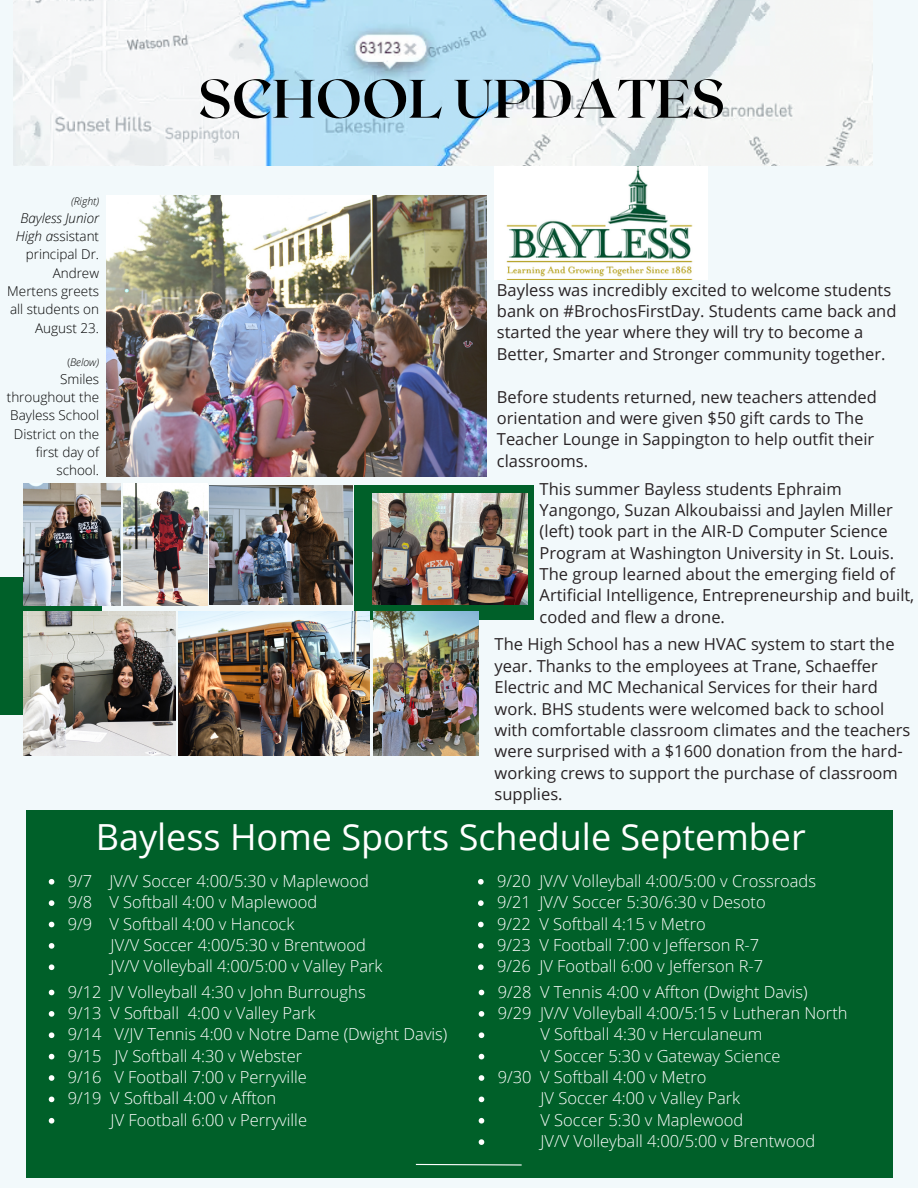
<style>
.page{position:relative;width:918px;height:1188px;background:#f2f9fb}
.page>*{position:absolute;margin:0;border:0;box-sizing:border-box;transform-origin:0 0}
.t1{font:700 54px "Roxborough CF";color:#000}
.t2{font:36px "Open Sans";color:#fff}
.t3{font:16.5px/21.3px "Open Sans";color:#282224}
.t4{font:300 16.5px/21.3px "Open Sans";color:#fff}
.t5{font:300 13.5px/18.5px "Open Sans";color:#000;text-align:right}
.t6{font:italic 300 10.5px "Open Sans";color:#000}
.s1{font-style:italic}
.s2{font-style:normal}
</style>
<div class="page">
<div style="left:0;top:578px;width:102px;height:137px;background:#006029"></div>
<img style="left:495px;top:165px;width:212px;height:114px">
<img style="left:13px;top:0;width:860px;height:165px">
<div style="left:26px;top:810px;width:867px;height:368px;background:#006029"></div>
<svg style="left:415px;top:1163px;width:107px;height:3px"></svg>
<svg style="left:49px;top:879px;width:5px;height:6px"></svg>
<svg style="left:49px;top:900px;width:5px;height:6px"></svg>
<svg style="left:49px;top:922px;width:5px;height:5px"></svg>
<svg style="left:49px;top:943px;width:5px;height:6px"></svg>
<svg style="left:49px;top:964px;width:5px;height:6px"></svg>
<svg style="left:478px;top:879px;width:6px;height:6px"></svg>
<svg style="left:478px;top:900px;width:6px;height:6px"></svg>
<svg style="left:478px;top:922px;width:6px;height:5px"></svg>
<svg style="left:478px;top:943px;width:6px;height:6px"></svg>
<svg style="left:478px;top:964px;width:6px;height:6px"></svg>
<svg style="left:49px;top:990px;width:5px;height:5px"></svg>
<svg style="left:49px;top:1011px;width:5px;height:6px"></svg>
<svg style="left:49px;top:1032px;width:5px;height:6px"></svg>
<svg style="left:49px;top:1054px;width:5px;height:5px"></svg>
<svg style="left:49px;top:1075px;width:5px;height:6px"></svg>
<svg style="left:49px;top:1097px;width:5px;height:5px"></svg>
<svg style="left:49px;top:1118px;width:5px;height:6px"></svg>
<svg style="left:479px;top:990px;width:5px;height:5px"></svg>
<svg style="left:479px;top:1011px;width:5px;height:6px"></svg>
<svg style="left:479px;top:1032px;width:5px;height:6px"></svg>
<svg style="left:479px;top:1054px;width:5px;height:5px"></svg>
<svg style="left:479px;top:1075px;width:5px;height:6px"></svg>
<svg style="left:479px;top:1097px;width:5px;height:5px"></svg>
<svg style="left:479px;top:1118px;width:5px;height:6px"></svg>
<svg style="left:479px;top:1139px;width:5px;height:6px"></svg>
<img style="left:107px;top:196px;width:380px;height:281px">
<img style="left:23px;top:612px;width:152px;height:144px">
<img style="left:23px;top:484px;width:97px;height:121px">
<img style="left:123px;top:484px;width:85px;height:121px">
<img style="left:210px;top:485px;width:142px;height:120px">
<div style="left:354px;top:485px;width:180px;height:135px;background:#006029"></div>
<img style="left:178px;top:612px;width:192px;height:144px">
<img style="left:374px;top:612px;width:104px;height:144px">
<img style="left:372px;top:494px;width:156px;height:111px">
<p class="t6" style="left:71px;top:194px;width:30px">(Right)</p>
<p class="t5" style="left:7px;top:208px;width:93px"><span class="s1">Bayless Junior<br>High a</span>ssistant principal Dr.<br>Andrew<br>Mertens greets all students on<br>August 23.</p>
<p class="t6" style="left:67px;top:355px;width:33px"><span class="s2">(</span>Below)</p>
<p class="t5" style="left:7px;top:369px;width:94px">Smiles throughout the<br>Bayless School<br>District on the first day of school.</p>
<h1 class="t1" style="left:198px;top:64px;width:529px">SCHOOL UPDATES</h1>
<p class="t3" style="left:497px;top:279px;width:401px">Bayless was incredibly excited to welcome students bank on #BrochosFirstDay. Students came back and started the year where they will try to become a Better, Smarter and Stronger community together.</p>
<p class="t3" style="left:497px;top:386px;width:381px">Before students returned, new teachers attended orientation and were given $50 gift cards to The Teacher Lounge in Sappington to help outfit their classrooms.</p>
<p class="t3" style="left:540px;top:478px;width:376px">This summer Bayless students Ephraim Yangongo, Suzan Alkoubaissi and Jaylen Miller (left) took part in the AIR-D Computer Science Program at Washington University in St. Louis.<br>The group learned about the emerging field of Artificial Intelligence, Entrepreneurship and built, coded and flew a drone.</p>
<p class="t3" style="left:495px;top:633px;width:417px">The High School has a new HVAC system to start the year. Thanks to the employees at Trane, Schaeffer Electric and MC Mechanical Services for their hard work. BHS students were welcomed back to school with comfortable classroom climates and the teachers were surprised with a $1600 donation from the hard&shy;working crews to support the purchase of classroom supplies.</p>
<h2 class="t2" style="left:96px;top:811px;width:712px">Bayless Home Sports Schedule September</h2>
<p class="t4" style="left:68px;top:870px;width:303px">9/7 JV/V Soccer 4:00/5:30 v Maplewood<br>9/8 V Softball 4:00 v Maplewood<br>9/9 V Softball 4:00 v Hancock</p>
<p class="t4" style="left:111px;top:934px;width:273px">JV/V Soccer 4:00/5:30 v Brentwood<br>JV/V Volleyball 4:00/5:00 v Valley Park</p>
<p class="t4" style="left:68px;top:981px;width:299px">9/12 JV Volleyball 4:30 v John Burroughs</p>
<p class="t4" style="left:68px;top:1002px;width:249px">9/13 V Softball 4:00 v Valley Park</p>
<p class="t4" style="left:68px;top:1023px;width:381px">9/14 V/JV Tennis 4:00 v Notre Dame (Dwight Davis)</p>
<p class="t4" style="left:68px;top:1045px;width:236px">9/15 JV Softball 4:30 v Webster</p>
<p class="t4" style="left:68px;top:1066px;width:241px">9/16 V Football 7:00 v Perryville</p>
<p class="t4" style="left:68px;top:1087px;width:210px">9/19 V Softball 4:00 v Affton</p>
<p class="t4" style="left:111px;top:1109px;width:198px">JV Football 6:00 v Perryville</p>
<p class="t4" style="left:497px;top:870px;width:320px">9/20 JV/V Volleyball 4:00/5:00 v Crossroads 9/21 JV/V Soccer 5:30/6:30 v Desoto<br>9/22 V Softball 4:15 v Metro<br>9/23 V Football 7:00 v Jefferson R-7<br>9/26 JV Football 6:00 v Jefferson R-7</p>
<p class="t4" style="left:498px;top:981px;width:312px">9/28 V Tennis 4:00 v Affton (Dwight Davis)</p>
<p class="t4" style="left:498px;top:1002px;width:351px">9/29 JV/V Volleyball 4:00/5:15 v Lutheran North</p>
<p class="t4" style="left:541px;top:1023px;width:223px">V Softball 4:30 v Herculaneum</p>
<p class="t4" style="left:541px;top:1045px;width:242px">V Soccer 5:30 v Gateway Science</p>
<p class="t4" style="left:498px;top:1066px;width:210px">9/30 V Softball 4:00 v Metro</p>
<p class="t4" style="left:541px;top:1087px;width:201px">JV Soccer 4:00 v Valley Park</p>
<p class="t4" style="left:541px;top:1109px;width:204px">V Soccer 5:30 v Maplewood</p>
<p class="t4" style="left:541px;top:1130px;width:276px">JV/V Volleyball 4:00/5:00 v Brentwood</p>
</div>
